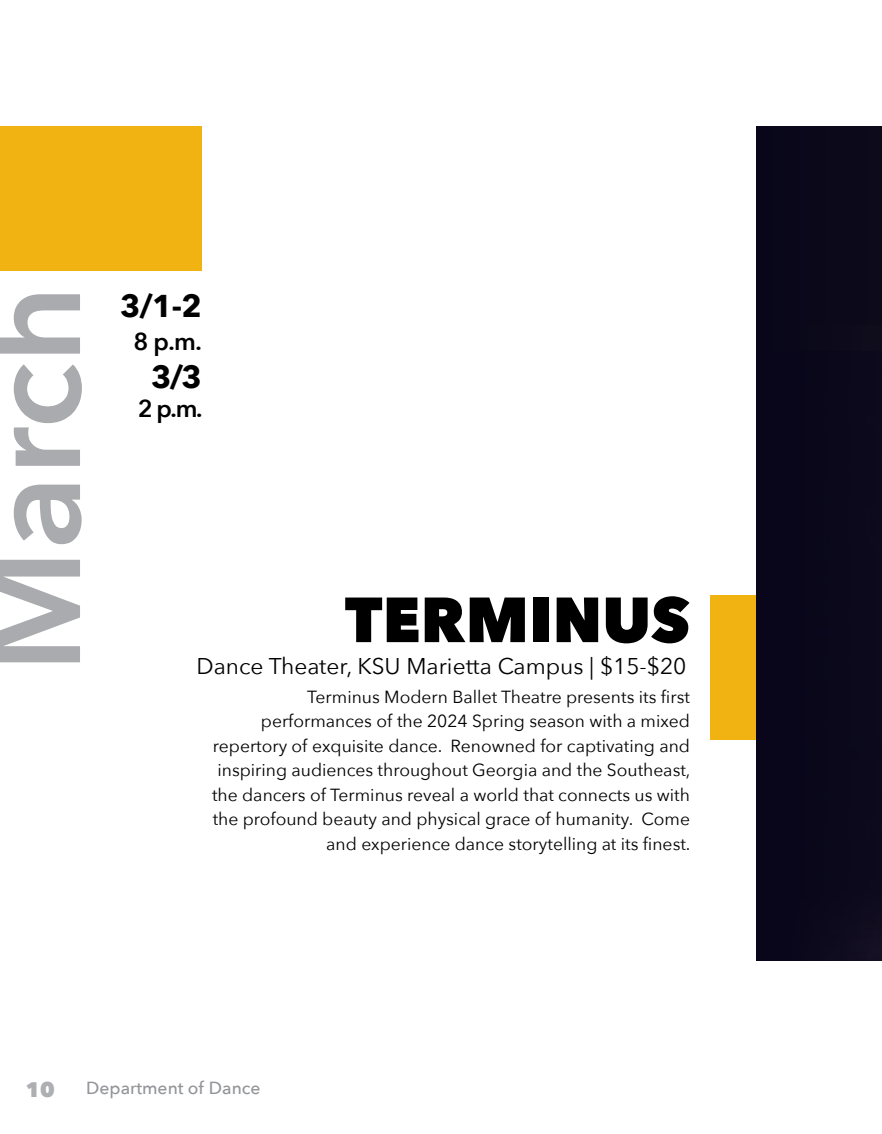
<style>
.page{position:relative;width:882px;height:1134px;background:#fff}
.page>*{position:absolute;margin:0;border:0;box-sizing:border-box;transform-origin:0 0}
.t1{font:600 134.22px "Avenir Next";color:#a9abae}
.t2{font:800 63px "Avenir Next";color:#000}
.t3{font:700 31.5px "Avenir Next";color:#000}
.t4{font:600 24.5px "Avenir Next";color:#000}
.t5{font:22.75px "Avenir Next";color:#000}
.t6{font:800 21px "Avenir Next";color:#adafb2}
.t7{font:17.5px/24.5px "Avenir Next";color:#000;text-align:right}
.t8{font:500 17.5px "Avenir Next";color:#939598}
</style>
<div class="page">
<div style="left:710px;top:595px;width:172px;height:144px;background:#f0b311"></div>
<div style="left:0;top:126px;width:202px;height:144px;background:#f0b311"></div>
<div style="left:756px;top:126px;width:126px;height:835px;background:#09061b"></div>
<img style="left:861px;top:919px;width:21px;height:42px">
<h1 class="t1" style="left:-82px;top:673px;width:389px;rotate:-90deg">March</h1>
<h3 class="t3" style="left:120px;top:278px;width:83px">3/1-2</h3>
<h3 class="t4" style="left:134px;top:320px;width:70px">8 p.m.</h3>
<h3 class="t3" style="left:151px;top:349px;width:52px">3/3</h3>
<h3 class="t4" style="left:138px;top:388px;width:66px">2 p.m.</h3>
<h2 class="t2" style="left:345px;top:581px;width:347px">TERMINUS</h2>
<h3 class="t5" style="left:197px;top:647px;width:491px">Dance Theater, KSU Marietta Campus | $15-$20</h3>
<p class="t7" style="left:212px;top:684px;width:480px">Terminus Modern Ballet Theatre presents its first performances of the 2024 Spring season with a mixed repertory of exquisite dance. Renowned for captivating and inspiring audiences throughout Georgia and the Southeast, the dancers of Terminus reveal a world that connects us with the profound beauty and physical grace of humanity. Come and experience dance storytelling at its finest.</p>
<p class="t6" style="left:26px;top:1077px;width:31px">10</p>
<p class="t8" style="left:86px;top:1073px;width:176px">Department of Dance</p>
</div>
